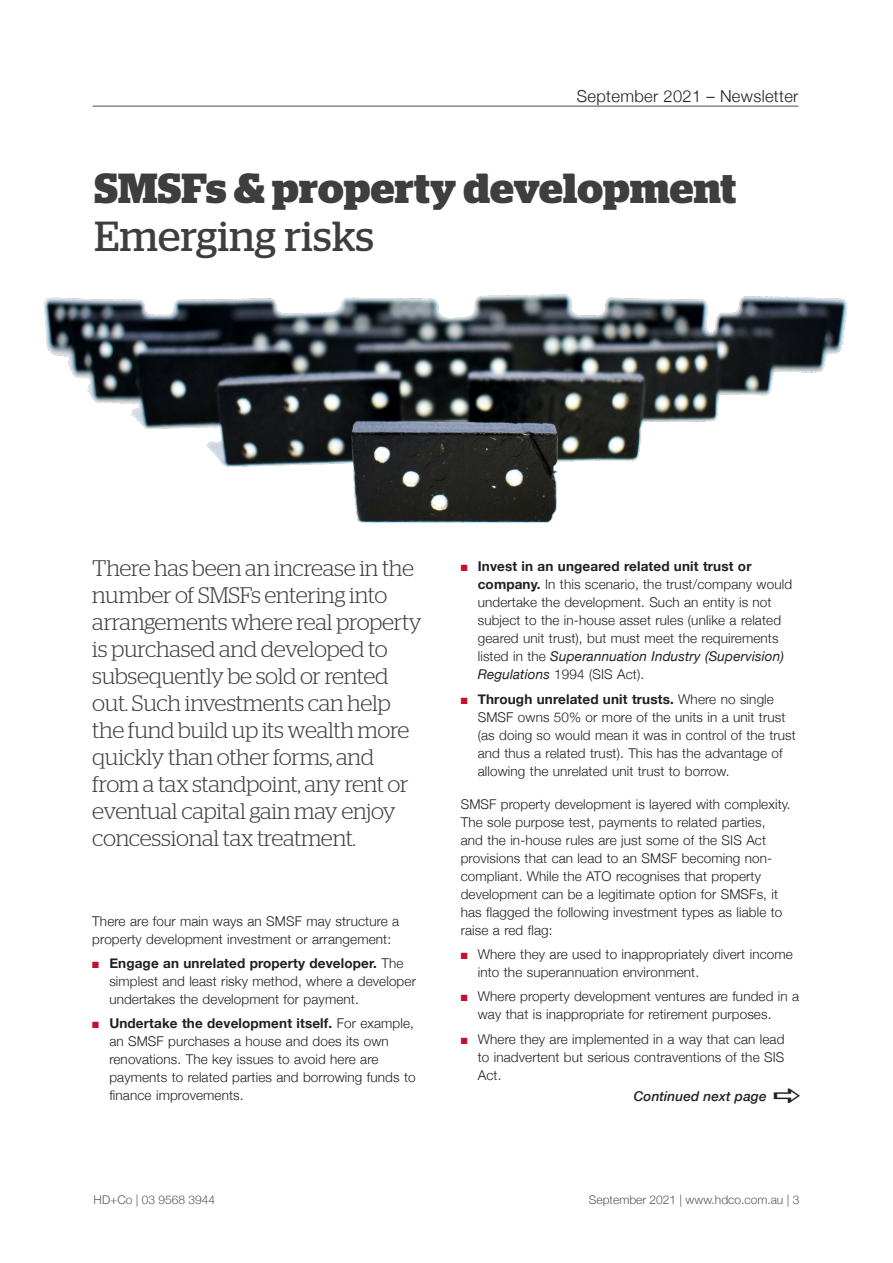
<style>
.page{position:relative;width:893px;height:1263px;background:#fff}
.page>*{position:absolute;margin:0;border:0;box-sizing:border-box;transform-origin:0 0}
.t1{font:700 42px "Stag";color:#3e3e3f}
.t2{font:42px "Stag";letter-spacing:.01em;color:#3e3e3f}
.t3{font:300 22.5px/27px "Stag";letter-spacing:-.01em;color:#3e3e3f}
.t4{font:300 16.5px "Helvetica Neue";letter-spacing:.02em;color:#231f20}
.t5{font:300 13.5px/18px "Helvetica Neue";letter-spacing:.01em;color:#231f20}
.t6{font:italic 500 13.5px "Helvetica Neue";letter-spacing:.01em;color:#231f20}
.t7{font:300 12px "Helvetica Neue";color:#57585a}
.s1{color:#c3102f}
.s2{font-weight:700}
.s3{font-weight:400;font-style:italic}
</style>
<div class="page">
<hr style="left:93px;top:106px;width:705px;height:1px;background:#231f20">
<img style="left:44px;top:294px;width:804px;height:229px">
<p class="t4" style="left:577px;top:83px;width:223px">September 2021 – Newsletter</p>
<h1 class="t1" style="left:94px;top:164px;width:643px">SMSFs &amp; property development</h1>
<h1 class="t2" style="left:94px;top:212px;width:281px">Emerging risks</h1>
<p class="t3" style="left:92px;top:554px;width:331px">There has been an increase in the number of SMSFs entering into arrangements where real property is purchased and developed to subsequently be sold or rented out. Such investments can help the fund build up its wealth more quickly than other forms, and from a tax standpoint, any rent or eventual capital gain may enjoy concessional tax treatment.</p>
<p class="t5" style="left:92px;top:911px;width:308px">There are four main ways an SMSF may structure a property development investment or arrangement:</p>
<p class="t5" style="left:109px;top:953px;width:308px;text-indent:-17px"><span class="s1">■</span> <span class="s2">Engage an unrelated property developer.</span> The simplest and least risky method, where a developer undertakes the development for payment.</p>
<p class="t5" style="left:109px;top:1013px;width:308px;text-indent:-17px"><span class="s1">■</span> <span class="s2">Undertake the development itself.</span> For example, an SMSF purchases a house and does its own renovations. The key issues to avoid here are payments to related parties and borrowing funds to finance improvements.</p>
<p class="t5" style="left:478px;top:556px;width:316px;text-indent:-17px"><span class="s1">■</span> <span class="s2">Invest in an ungeared related unit trust or company.</span> In this scenario, the trust/company would undertake the development. Such an entity is not subject to the in-house asset rules (unlike a related geared unit trust), but must meet the requirements listed in the <span class="s3">Superannuation Industry (Supervision)<br>Regulations</span> 1994 (SIS Act).</p>
<p class="t5" style="left:478px;top:689px;width:320px;text-indent:-17px"><span class="s1">■</span> <span class="s2">Through unrelated unit trusts.</span> Where no single SMSF owns 50% or more of the units in a unit trust (as doing so would mean it was in control of the trust and thus a related trust). This has the advantage of allowing the unrelated unit trust to borrow.</p>
<p class="t5" style="left:461px;top:794px;width:331px">SMSF property development is layered with complexity.<br>The sole purpose test, payments to related parties, and the in-house rules are just some of the SIS Act provisions that can lead to an SMSF becoming non&shy;compliant. While the ATO recognises that property development can be a legitimate option for SMSFs, it has flagged the following investment types as liable to raise a red flag:</p>
<p class="t5" style="left:478px;top:944px;width:317px;text-indent:-17px"><span class="s1">■</span> Where they are used to inappropriately divert income into the superannuation environment.</p>
<p class="t5" style="left:478px;top:987px;width:323px;text-indent:-17px"><span class="s1">■</span> Where property development ventures are funded in a way that is inappropriate for retirement purposes.</p>
<p class="t5" style="left:478px;top:1029px;width:308px;text-align:justify;text-indent:-17px"><span class="s1">■</span> Where they are implemented in a way that can lead to inadvertent but serious contraventions of the SIS Act.</p>
<p class="t6" style="left:634px;top:1085px;width:134px">Continued next page</p>
<p class="t7" style="left:94px;top:1190px;width:123px">HD+Co | 03 9568 3944</p>
<p class="t7" style="left:589px;top:1190px;width:212px">September 2021 | www.hdco.com.au | 3</p>
</div>
